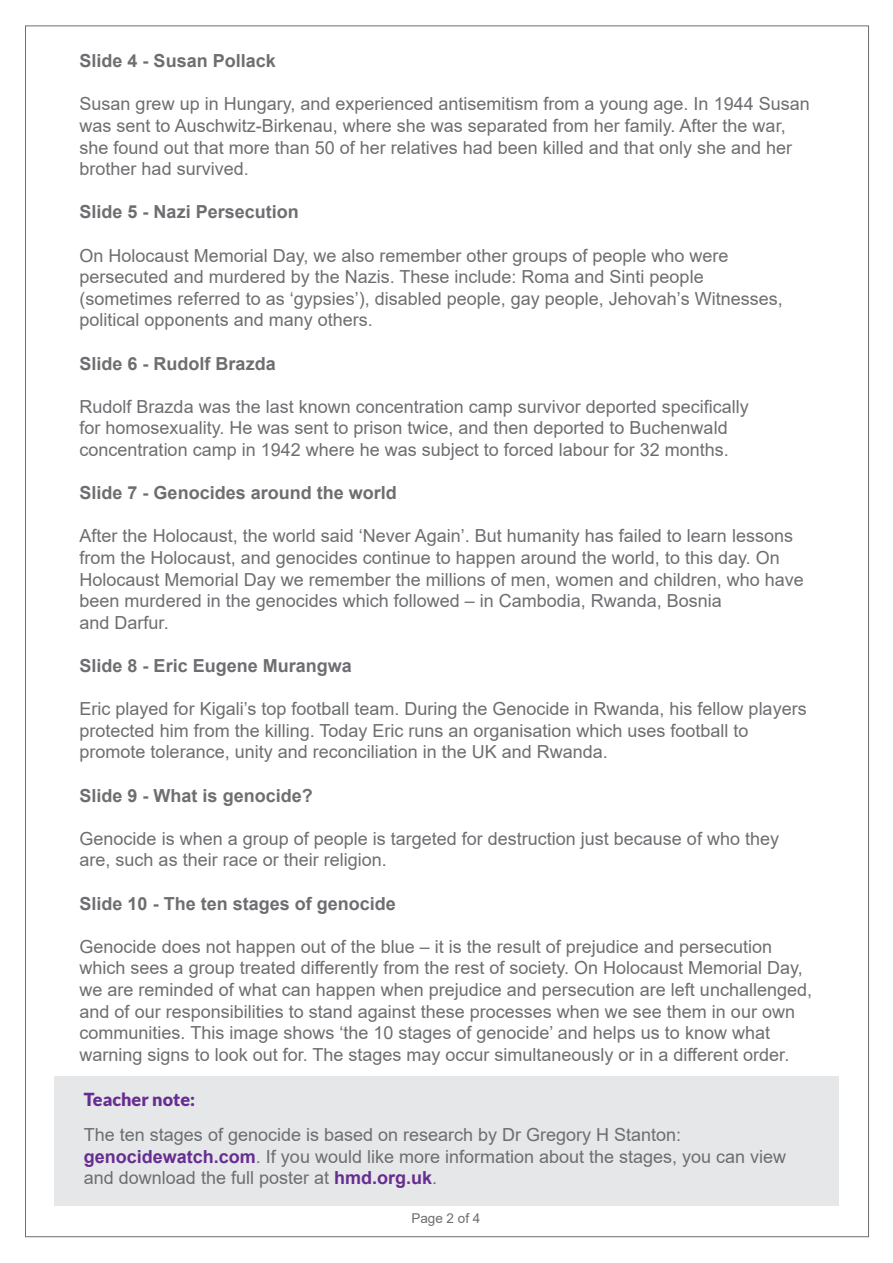
<style>
.page{position:relative;width:893px;height:1263px;background:#fff}
.page>*{position:absolute;margin:0;border:0;box-sizing:border-box;transform-origin:0 0}
.Body_copy{font:18px/21.6px "Arial";color:#6d6e71}
.t1{font:700 18px "Arial";color:#6d6e71}
.Body_copy-2{font:900 18px "Lato";color:#662d91}
.t2{font:13.5px "Arial";color:#6d6e71}
.s1{font-weight:700;color:#662d91}
</style>
<div class="page">
<div style="left:54px;top:1076px;width:785px;height:129px;background:#e6e7e9"></div>
<p class="t1" style="left:80px;top:48px;width:198px">Slide 4 - Susan Pollack</p>
<p class="Body_copy" style="left:80px;top:93px;width:732px">Susan grew up in Hungary, and experienced antisemitism from a young age. In 1944 Susan was sent to Auschwitz-Birkenau, where she was separated from her family. After the war, she found out that more than 50 of her relatives had been killed and that only she and her brother had survived.</p>
<p class="t1" style="left:80px;top:199px;width:221px">Slide 5 - Nazi Persecution</p>
<p class="Body_copy" style="left:80px;top:244px;width:650px">On Holocaust Memorial Day, we also remember other groups of people who were persecuted and murdered by the Nazis. These include: Roma and Sinti people</p>
<p class="Body_copy" style="left:80px;top:287px;width:705px">(sometimes referred to as ‘gypsies’), disabled people, gay people, Jehovah’s Witnesses, political opponents and many others.</p>
<p class="t1" style="left:80px;top:350px;width:198px">Slide 6 - Rudolf Brazda</p>
<p class="Body_copy" style="left:80px;top:395px;width:671px">Rudolf Brazda was the last known concentration camp survivor deported specifically for homosexuality. He was sent to prison twice, and then deported to Buchenwald concentration camp in 1942 where he was subject to forced labour for 32 months.</p>
<p class="t1" style="left:80px;top:480px;width:319px">Slide 7 - Genocides around the world</p>
<p class="Body_copy" style="left:80px;top:525px;width:726px">After the Holocaust, the world said ‘Never Again’. But humanity has failed to learn lessons from the Holocaust, and genocides continue to happen around the world, to this day. On Holocaust Memorial Day we remember the millions of men, women and children, who have been murdered in the genocides which followed – in Cambodia, Rwanda, Bosnia</p>
<p class="Body_copy" style="left:80px;top:611px;width:91px">and Darfur.</p>
<p class="t1" style="left:80px;top:653px;width:274px">Slide 8 - Eric Eugene Murangwa</p>
<p class="Body_copy" style="left:80px;top:698px;width:728px">Eric played for Kigali’s top football team. During the Genocide in Rwanda, his fellow players protected him from the killing. Today Eric runs an organisation which uses football to promote tolerance, unity and reconciliation in the UK and Rwanda.</p>
<p class="t1" style="left:80px;top:782px;width:235px">Slide 9 - What is genocide?</p>
<p class="Body_copy" style="left:80px;top:827px;width:701px">Genocide is when a group of people is targeted for destruction just because of who they are, such as their race or their religion.</p>
<p class="t1" style="left:80px;top:890px;width:318px">Slide 10 - The ten stages of genocide</p>
<p class="Body_copy" style="left:80px;top:935px;width:734px">Genocide does not happen out of the blue – it is the result of prejudice and persecution which sees a group treated differently from the rest of society. On Holocaust Memorial Day, we are reminded of what can happen when prejudice and persecution are left unchallenged, and of our responsibilities to stand against these processes when we see them in our own communities. This image shows ‘the 10 stages of genocide’ and helps us to know what warning signs to look out for. The stages may occur simultaneously or in a different order.</p>
<p class="Body_copy-2" style="left:84px;top:1089px;width:113px">Teacher note:</p>
<p class="Body_copy" style="left:84px;top:1124px;width:704px">The ten stages of genocide is based on research by Dr Gregory H Stanton: <span class="s1">genocidewatch.com</span>. If you would like more information about the stages, you can view and download the full poster at <span class="s1">hmd.org.uk</span>.</p>
<p class="t2" style="left:411px;top:1209px;width:71px">Page 2 of 4</p>
</div>
